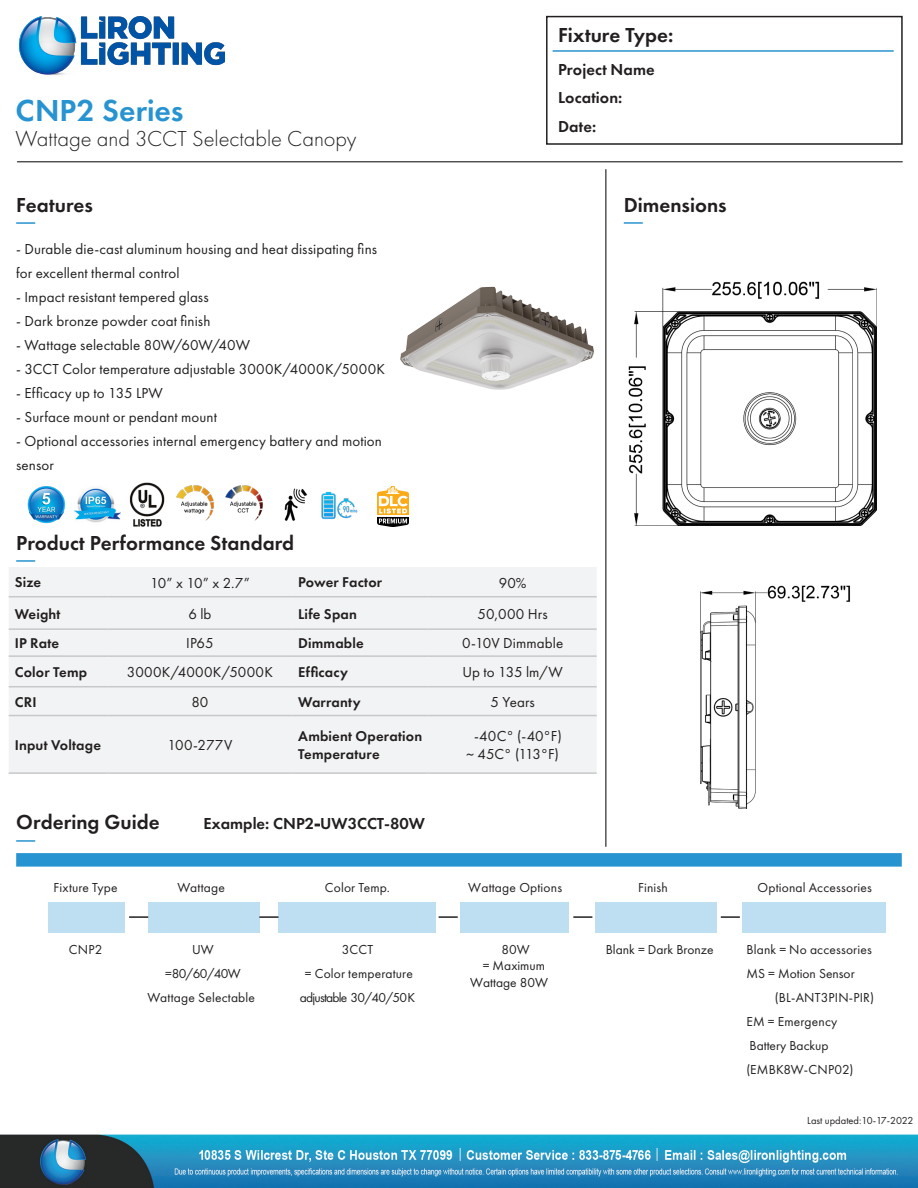
<style>
.page{position:relative;width:918px;height:1188px;background:#fff}
.page>*{position:absolute;margin:0;border:0;box-sizing:border-box;transform-origin:0 0}
.t1{font:600 31.5px "Futura PT";letter-spacing:.005em;color:#2793d1}
.t2{font:300 22.5px "Futura PT";color:#231f20}
.t3{font:600 21px "Futura PT";color:#231f20}
.t4{font:600 16.5px/28.5px "Futura PT";letter-spacing:.005em;color:#231f20}
.Specs_Info_Middle{font:15px/24px "Futura PT";letter-spacing:.01em;color:#231f20}
.t5{font:600 14.7px/17.7px "Futura PT";letter-spacing:.01em;color:#231f20}
.Specs_Info_Middle-2{font:13.5px/24px "Futura PT";letter-spacing:.01em;color:#231f20;text-align:center}
.t6{font:10.5px "Futura PT";color:#231f20}
</style>
<div class="page">
<img style="left:0;top:206px;width:918px;height:982px">
<div style="left:48px;top:902px;width:77px;height:30px;background:#bedef1"></div>
<div style="left:148px;top:902px;width:111px;height:30px;background:#bedef1"></div>
<div style="left:278px;top:902px;width:158px;height:30px;background:#bedef1"></div>
<div style="left:460px;top:902px;width:109px;height:30px;background:#bedef1"></div>
<div style="left:596px;top:902px;width:121px;height:30px;background:#bedef1"></div>
<div style="left:742px;top:902px;width:144px;height:30px;background:#bedef1"></div>
<svg style="left:259px;top:916px;width:19px;height:2px"></svg>
<svg style="left:439px;top:916px;width:19px;height:2px"></svg>
<svg style="left:573px;top:916px;width:19px;height:2px"></svg>
<svg style="left:721px;top:916px;width:19px;height:2px"></svg>
<svg style="left:129px;top:916px;width:19px;height:2px"></svg>
<img style="left:627px;top:280px;width:250px;height:246px">
<img style="left:701px;top:583px;width:150px;height:225px">
<img style="left:392px;top:272px;width:207px;height:131px">
<div style="left:546px;top:16px;width:357px;height:129px;border:2px solid #231f20"></div>
<hr style="left:553px;top:50px;width:341px;height:2px;background:#2793d1">
<img style="left:19px;top:16px;width:206px;height:59px">
<hr style="left:17px;top:162px;width:886px;height:1px;background:#000">
<hr style="left:606px;top:169px;width:1px;height:678px;background:#000">
<img style="left:16px;top:470px;width:62px;height:70px">
<img style="left:74px;top:481px;width:47px;height:47px">
<img style="left:124px;top:481px;width:46px;height:47px">
<div style="left:9px;top:567px;width:588px;height:205px;background:#f2f3f4"></div>
<hr style="left:9px;top:596px;width:99px;height:1px;background:#c7c8ca">
<hr style="left:108px;top:596px;width:184px;height:1px;background:#c7c8ca">
<hr style="left:292px;top:596px;width:137px;height:1px;background:#c7c8ca">
<hr style="left:429px;top:596px;width:168px;height:1px;background:#c7c8ca">
<hr style="left:9px;top:628px;width:99px;height:2px;background:#c7c8ca">
<hr style="left:108px;top:628px;width:184px;height:2px;background:#c7c8ca">
<hr style="left:292px;top:628px;width:137px;height:2px;background:#c7c8ca">
<hr style="left:429px;top:628px;width:168px;height:2px;background:#c7c8ca">
<hr style="left:9px;top:655px;width:99px;height:2px;background:#c7c8ca">
<hr style="left:108px;top:655px;width:184px;height:2px;background:#c7c8ca">
<hr style="left:292px;top:655px;width:137px;height:2px;background:#c7c8ca">
<hr style="left:429px;top:655px;width:168px;height:2px;background:#c7c8ca">
<hr style="left:9px;top:686px;width:99px;height:1px;background:#c7c8ca">
<hr style="left:108px;top:686px;width:184px;height:1px;background:#c7c8ca">
<hr style="left:292px;top:686px;width:137px;height:1px;background:#c7c8ca">
<hr style="left:429px;top:686px;width:168px;height:1px;background:#c7c8ca">
<hr style="left:9px;top:715px;width:99px;height:1px;background:#c7c8ca">
<hr style="left:108px;top:715px;width:184px;height:1px;background:#c7c8ca">
<hr style="left:292px;top:715px;width:137px;height:1px;background:#c7c8ca">
<hr style="left:429px;top:715px;width:168px;height:1px;background:#c7c8ca">
<hr style="left:9px;top:772px;width:99px;height:2px;background:#c7c8ca">
<hr style="left:108px;top:772px;width:184px;height:2px;background:#c7c8ca">
<hr style="left:292px;top:772px;width:137px;height:2px;background:#c7c8ca">
<hr style="left:429px;top:772px;width:168px;height:2px;background:#c7c8ca">
<div style="left:16px;top:853px;width:886px;height:14px;background:#2793d1"></div>
<svg style="left:16px;top:840px;width:19px;height:2px"></svg>
<svg style="left:16px;top:560px;width:19px;height:2px"></svg>
<svg style="left:624px;top:222px;width:19px;height:2px"></svg>
<svg style="left:16px;top:222px;width:19px;height:2px"></svg>
<img style="left:173px;top:481px;width:46px;height:47px">
<img style="left:223px;top:481px;width:138px;height:47px">
<img style="left:378px;top:487px;width:31px;height:40px">
<p class="t1" style="left:16px;top:91px;width:169px">CNP2 Series</p>
<p class="t2" style="left:16px;top:126px;width:342px">Wattage and 3CCT Selectable Canopy</p>
<p class="t3" style="left:16px;top:192px;width:78px">Features</p>
<p class="Specs_Info_Middle" style="left:16px;top:237px;width:362px">- Durable die-cast aluminum housing and heat dissipating fins for excellent thermal control</p>
<p class="Specs_Info_Middle" style="left:16px;top:285px;width:194px">- Impact resistant tempered glass</p>
<p class="Specs_Info_Middle" style="left:16px;top:309px;width:196px">- Dark bronze powder coat finish</p>
<p class="Specs_Info_Middle" style="left:16px;top:333px;width:235px">- Wattage selectable 80W/60W/40W</p>
<p class="Specs_Info_Middle" style="left:16px;top:357px;width:370px">- 3CCT Color temperature adjustable 3000K/4000K/5000K</p>
<p class="Specs_Info_Middle" style="left:16px;top:381px;width:148px">- Efficacy up to 135 LPW</p>
<p class="Specs_Info_Middle" style="left:16px;top:405px;width:202px">- Surface mount or pendant mount</p>
<p class="Specs_Info_Middle" style="left:16px;top:429px;width:367px">- Optional accessories internal emergency battery and motion sensor</p>
<p class="t3" style="left:16px;top:530px;width:280px">Product Performance Standard</p>
<h3 class="t3" style="left:558px;top:21px;width:117px">Fixture Type:</h3>
<p class="t4" style="left:558px;top:55px;width:98px">Project Name<br>Location:<br>Date:</p>
<p class="t3" style="left:624px;top:192px;width:104px">Dimensions</p>
<p class="t5" style="left:15px;top:574px;width:28px">Size</p>
<p class="Specs_Info_Middle" style="left:150px;top:571px;width:101px">10” x 10” x 2.7”</p>
<p class="t5" style="left:298px;top:574px;width:85px">Power Factor</p>
<p class="Specs_Info_Middle" style="left:499px;top:571px;width:29px">90%</p>
<p class="t5" style="left:15px;top:605px;width:47px">Weight</p>
<p class="Specs_Info_Middle" style="left:188px;top:602px;width:25px">6 lb</p>
<p class="t5" style="left:298px;top:605px;width:60px">Life Span</p>
<p class="Specs_Info_Middle" style="left:478px;top:602px;width:72px">50,000 Hrs</p>
<p class="t5" style="left:15px;top:634px;width:46px">IP Rate</p>
<p class="Specs_Info_Middle" style="left:186px;top:631px;width:29px">IP65</p>
<p class="t5" style="left:298px;top:634px;width:67px">Dimmable</p>
<p class="Specs_Info_Middle" style="left:462px;top:631px;width:103px">0-10V Dimmable</p>
<p class="t5" style="left:15px;top:663px;width:74px">Color Temp</p>
<p class="Specs_Info_Middle" style="left:127px;top:660px;width:148px">3000K/4000K/5000K</p>
<p class="t5" style="left:298px;top:663px;width:51px">Efficacy</p>
<p class="Specs_Info_Middle" style="left:462px;top:660px;width:102px">Up to 135 lm/W</p>
<p class="t5" style="left:15px;top:693px;width:23px">CRI</p>
<p class="Specs_Info_Middle" style="left:191px;top:690px;width:19px">80</p>
<p class="t5" style="left:298px;top:693px;width:64px">Warranty</p>
<p class="Specs_Info_Middle" style="left:491px;top:690px;width:46px">5 Years</p>
<p class="t5" style="left:15px;top:736px;width:88px">Input Voltage</p>
<p class="Specs_Info_Middle" style="left:168px;top:733px;width:66px">100-277V</p>
<p class="t5" style="left:298px;top:727px;width:126px">Ambient Operation<br>Temperature</p>
<p class="Specs_Info_Middle" style="left:474px;top:724px;width:89px">-40C° (-40°F)</p>
<p class="Specs_Info_Middle" style="left:466px;top:742px;width:94px">~ 45C° (113°F)</p>
<p class="t3" style="left:16px;top:809px;width:145px">Ordering Guide</p>
<p class="t4" style="left:203px;top:809px;width:223px">Example: CNP2-UW3CCT-80W</p>
<p class="Specs_Info_Middle-2" style="left:54px;top:876px;width:66px">Fixture Type</p>
<p class="Specs_Info_Middle-2" style="left:178px;top:876px;width:49px">Wattage</p>
<p class="Specs_Info_Middle-2" style="left:325px;top:876px;width:67px">Color Temp.</p>
<p class="Specs_Info_Middle-2" style="left:468px;top:875px;width:95px">Wattage Options</p>
<p class="Specs_Info_Middle-2" style="left:638px;top:876px;width:31px">Finish</p>
<p class="Specs_Info_Middle-2" style="left:758px;top:876px;width:116px">Optional Accessories</p>
<p class="Specs_Info_Middle-2" style="left:69px;top:937px;width:35px">CNP2</p>
<p class="Specs_Info_Middle-2" style="left:148px;top:937px;width:109px">UW<br>=80/60/40W<br>Wattage Selectable</p>
<p class="Specs_Info_Middle-2" style="left:300px;top:937px;width:117px">3CCT<br>= Color temperature adjustable 30/40/50K</p>
<p class="Specs_Info_Middle-2" style="left:501px;top:938px;width:30px">80W</p>
<p class="Specs_Info_Middle-2" style="left:483px;top:954px;width:64px">= Maximum</p>
<p class="Specs_Info_Middle-2" style="left:470px;top:970px;width:79px">Wattage 80W</p>
<p class="Specs_Info_Middle-2" style="left:606px;top:937px;width:109px">Blank = Dark Bronze</p>
<p class="Specs_Info_Middle-2" style="left:746px;top:937px;width:127px">Blank = No accessories</p>
<p class="Specs_Info_Middle-2" style="left:746px;top:961px;width:110px">MS = Motion Sensor</p>
<p class="Specs_Info_Middle-2" style="left:775px;top:985px;width:101px">(BL-ANT3PIN-PIR)</p>
<p class="Specs_Info_Middle-2" style="left:746px;top:1009px;width:92px">EM = Emergency</p>
<p class="Specs_Info_Middle-2" style="left:750px;top:1033px;width:81px">Battery Backup</p>
<p class="Specs_Info_Middle-2" style="left:746px;top:1057px;width:109px">(EMBK8W-CNP02)</p>
<p class="t6" style="left:807px;top:1114px;width:108px">Last updated:10-17-2022</p>
</div>
